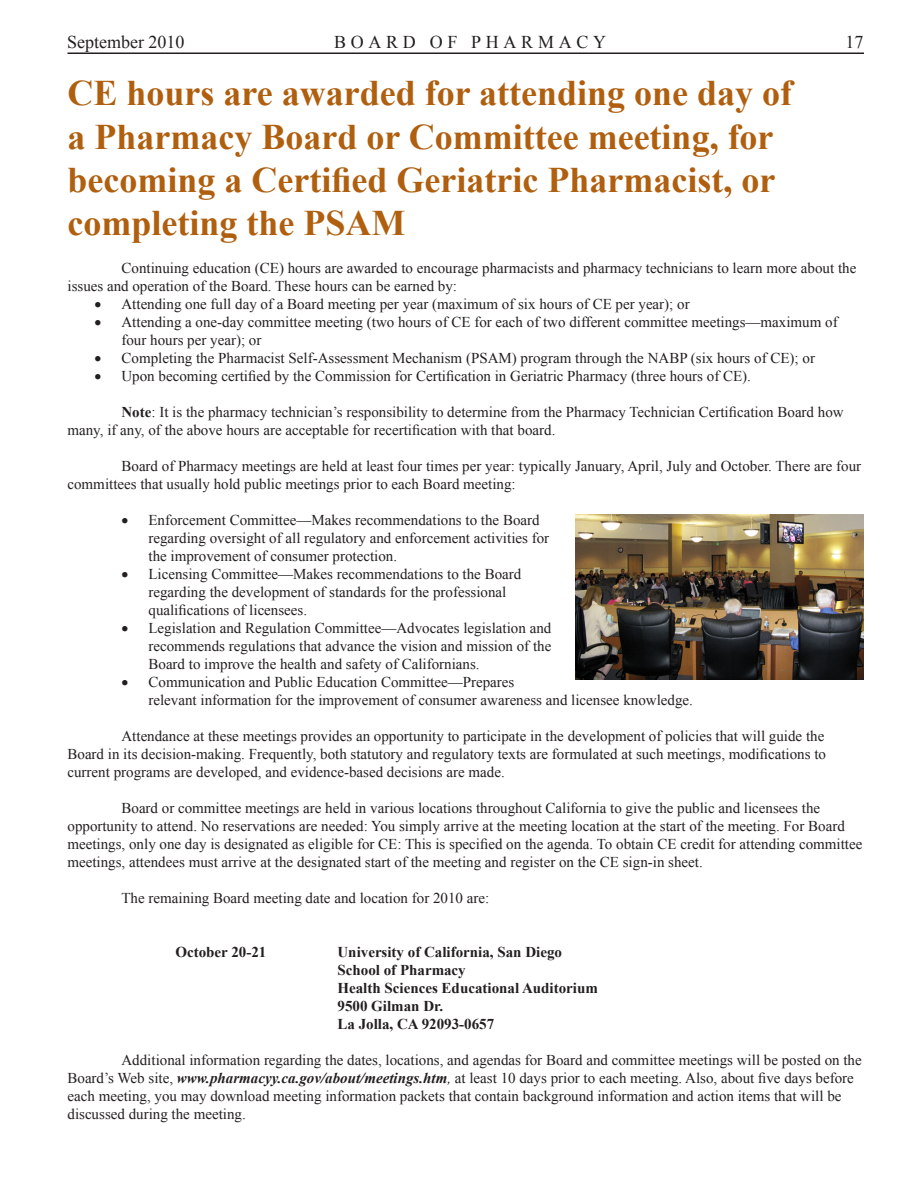
<style>
.page{position:relative;width:918px;height:1188px;background:#fff}
.page>*{position:absolute;margin:0;border:0;box-sizing:border-box;transform-origin:0 0}
.t1{font:700 36px/43.2px "Times New Roman";color:#b05f0f}
.t2{font:18px "Times New Roman";letter-spacing:.26em;color:#231f20}
.t3{font:18px "Times New Roman";color:#231f20}
.t4{font:18px "Times New Roman";letter-spacing:.13em;color:#231f20}
.Body_Text_Indent{font:15px/18px "Times New Roman";color:#231f20}
.Body_Text_Indent-2{font:700 15px "Times New Roman";color:#231f20}
.s1{font-weight:700}
.s2{font-weight:700;font-style:italic}
.s3{font-style:italic}
</style>
<div class="page">
<hr style="left:68px;top:52px;width:796px;height:2px;background:#231f20">
<img style="left:576px;top:514px;width:288px;height:165px">
<p class="t3" style="left:67px;top:30px;width:119px">September 2010</p>
<p class="t2" style="left:334px;top:30px;width:273px">BOARD OF PHARMACY</p>
<p class="t4" style="left:846px;top:30px;width:19px">17</p>
<p class="t1" style="left:68px;top:71px;width:726px">CE hours are awarded for attending one day of a Pharmacy Board or Committee meeting, for becoming a Certified Geriatric Pharmacist, or completing the PSAM</p>
<p class="Body_Text_Indent" style="left:68px;top:259px;width:790px;text-indent:54px">Continuing education (CE) hours are awarded to encourage pharmacists and pharmacy technicians to learn more about the issues and operation of the Board. These hours can be earned by:</p>
<p class="Body_Text_Indent" style="left:94px;top:295px;width:597px">• Attending one full day of a Board meeting per year (maximum of six hours of CE per year); or</p>
<p class="Body_Text_Indent" style="left:122px;top:313px;width:718px;text-indent:-27px">• Attending a one-day committee meeting (two hours of CE for each of two different committee meetings—maximum of four hours per year); or</p>
<p class="Body_Text_Indent" style="left:94px;top:349px;width:722px">• Completing the Pharmacist Self-Assessment Mechanism (PSAM) program through the NABP (six hours of CE); or</p>
<p class="Body_Text_Indent" style="left:94px;top:367px;width:658px">• Upon becoming certified by the Commission for Certification in Geriatric Pharmacy (three hours of CE).</p>
<p class="Body_Text_Indent" style="left:68px;top:403px;width:778px;text-indent:54px"><span class="s1">Note</span>: It is the pharmacy technician’s responsibility to determine from the Pharmacy Technician Certification Board how many, if any, of the above hours are acceptable for recertification with that board.</p>
<p class="Body_Text_Indent" style="left:68px;top:457px;width:795px;text-indent:54px">Board of Pharmacy meetings are held at least four times per year: typically January, April, July and October. There are four committees that usually hold public meetings prior to each Board meeting:</p>
<p class="Body_Text_Indent" style="left:148px;top:511px;width:402px;text-indent:-27px">• Enforcement Committee—Makes recommendations to the Board regarding oversight of all regulatory and enforcement activities for the improvement of consumer protection.</p>
<p class="Body_Text_Indent" style="left:148px;top:565px;width:374px;text-indent:-27px">• Licensing Committee—Makes recommendations to the Board regarding the development of standards for the professional qualifications of licensees.</p>
<p class="Body_Text_Indent" style="left:148px;top:619px;width:404px;text-align:justify;text-indent:-27px">• Legislation and Regulation Committee—Advocates legislation and recommends regulations that advance the vision and mission of the Board to improve the health and safety of Californians.</p>
<p class="Body_Text_Indent" style="left:148px;top:673px;width:546px;text-indent:-27px">• Communication and Public Education Committee—Prepares<br>relevant information for the improvement of consumer awareness and licensee knowledge.</p>
<p class="Body_Text_Indent" style="left:68px;top:727px;width:760px;text-align:justify;text-indent:54px">Attendance at these meetings provides an opportunity to participate in the development of policies that will guide the Board in its decision-making. Frequently, both statutory and regulatory texts are formulated at such meetings, modifications to current programs are developed, and evidence-based decisions are made.</p>
<p class="Body_Text_Indent" style="left:68px;top:799px;width:796px;text-indent:54px">Board or committee meetings are held in various locations throughout California to give the public and licensees the opportunity to attend. No reservations are needed: You simply arrive at the meeting location at the start of the meeting. For Board meetings, only one day is designated as eligible for CE: This is specified on the agenda. To obtain CE credit for attending committee meetings, attendees must arrive at the designated start of the meeting and register on the CE sign-in sheet.</p>
<p class="Body_Text_Indent" style="left:122px;top:889px;width:369px">The remaining Board meeting date and location for 2010 are:</p>
<p class="Body_Text_Indent-2" style="left:176px;top:942px;width:92px">October 20-21</p>
<p class="Body_Text_Indent-2" style="left:338px;top:942px;width:226px">University of California, San Diego</p>
<p class="Body_Text_Indent-2" style="left:338px;top:960px;width:130px">School of Pharmacy</p>
<p class="Body_Text_Indent-2" style="left:338px;top:978px;width:262px">Health Sciences Educational Auditorium</p>
<p class="Body_Text_Indent-2" style="left:338px;top:996px;width:107px">9500 Gilman Dr.</p>
<p class="Body_Text_Indent-2" style="left:338px;top:1014px;width:158px">La Jolla, CA 92093-0657</p>
<p class="Body_Text_Indent" style="left:68px;top:1051px;width:796px;text-indent:54px">Additional information regarding the dates, locations, and agendas for Board and committee meetings will be posted on the Board’s Web site, <span class="s2">www.pharmacyy.ca.gov/about/meetings.htm</span><span class="s3">,</span> at least 10 days prior to each meeting. Also, about five days before each meeting, you may download meeting information packets that contain background information and action items that will be discussed during the meeting.</p>
</div>
